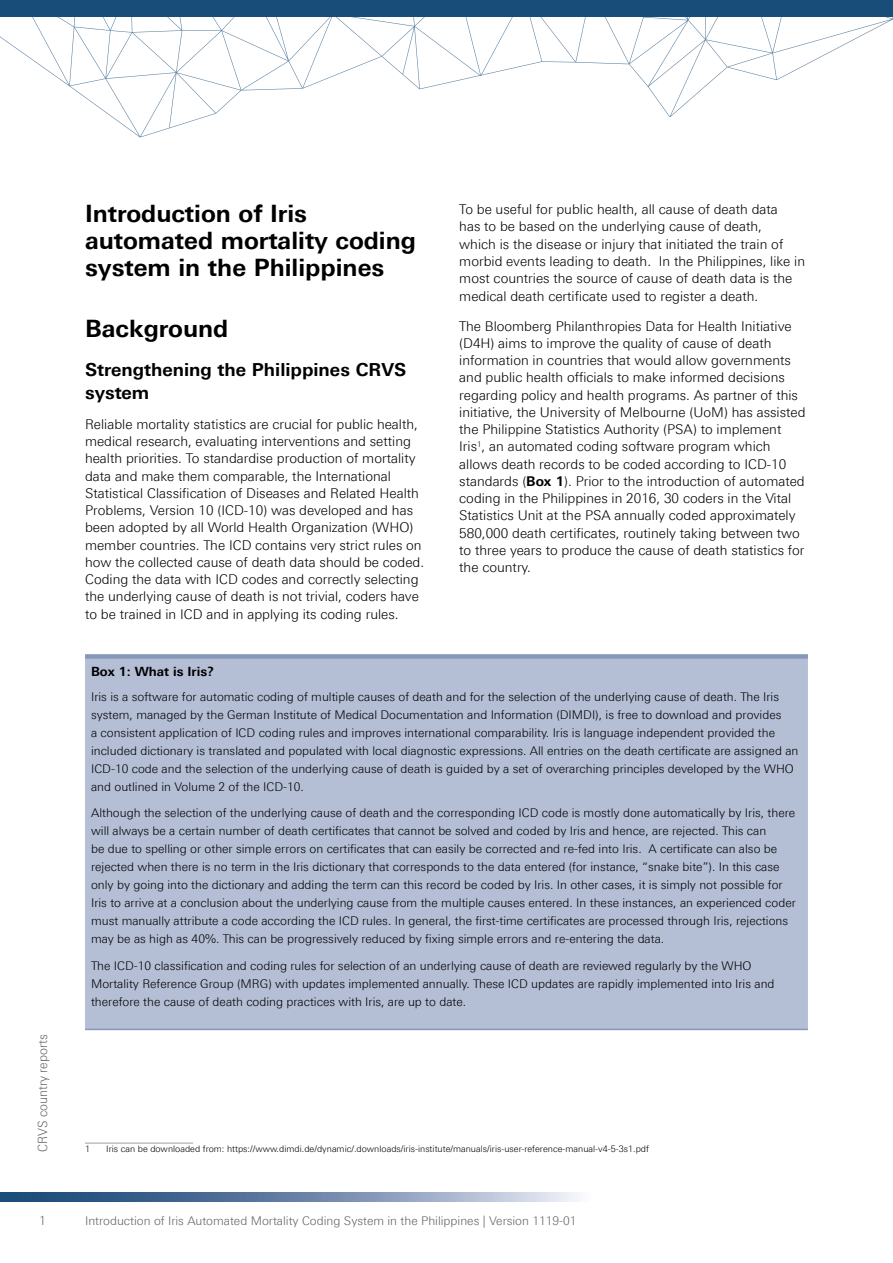
<style>
.page{position:relative;width:893px;height:1263px;background:#fff}
.page>*{position:absolute;margin:0;border:0;box-sizing:border-box;transform-origin:0 0}
.t1{font:700 24px/27px "Linotype Univers 630";color:#000}
.t2{font:700 18px/22.5px "Linotype Univers 630";color:#000}
.t3{font:300 13.5px/17.2px "Linotype Univers 330";color:#000}
.t4{font:300 12.75px "Linotype Univers 330";color:#646363;scale:.95 1}
.t5{font:700 12.75px "Linotype Univers 630";color:#000}
.t6{font:300 12px/18px "Linotype Univers 330";color:#000}
.t7{font:300 12px "Linotype Univers 330";color:#646363}
.t8{font:300 9px "Linotype Univers 330";color:#000}
.s1{font-family:"Linotype Univers 630";font-weight:700}
</style>
<div class="page">
<svg style="left:0;top:17px;width:893px;height:120px"></svg>
<svg style="left:0;top:1193px;width:577px;height:8px;background:#6f89ab"></svg>
<div style="left:0;top:0;width:893px;height:17px;background:#184c79"></div>
<hr style="left:85px;top:1143px;width:108px;height:1px;background:#9d9d9c">
<div style="left:85px;top:659px;width:723px;height:370px;background:#b4bed5"></div>
<div style="left:85px;top:654px;width:723px;height:5px;background:#8698b9"></div>
<hr style="left:85px;top:1029px;width:723px;height:1px;background:#8698b9">
<h1 class="t1" style="left:85px;top:200px;width:333px">Introduction of Iris automated mortality coding system in the Philippines</h1>
<h1 class="t1" style="left:85px;top:315px;width:145px">Background</h1>
<h2 class="t2" style="left:85px;top:359px;width:323px">Strengthening the Philippines CRVS system</h2>
<p class="t3" style="left:85px;top:415px;width:341px">Reliable mortality statistics are crucial for public health, medical research, evaluating interventions and setting health priorities. To standardise production of mortality data and make them comparable, the International Statistical Classification of Diseases and Related Health Problems, Version 10 (ICD-10) was developed and has been adopted by all World Health Organization (WHO) member countries. The ICD contains very strict rules on how the collected cause of death data should be coded.<br>Coding the data with ICD codes and correctly selecting the underlying cause of death is not trivial, coders have to be trained in ICD and in applying its coding rules.</p>
<p class="t3" style="left:459px;top:201px;width:347px">To be useful for public health, all cause of death data<br>has to be based on the underlying cause of death,<br>which is the disease or injury that initiated the train of morbid events leading to death. In the Philippines, like in most countries the source of cause of death data is the medical death certificate used to register a death.</p>
<p class="t3" style="left:459px;top:317px;width:348px">The Bloomberg Philanthropies Data for Health Initiative (D4H) aims to improve the quality of cause of death information in countries that would allow governments and public health officials to make informed decisions regarding policy and health programs. As partner of this initiative, the University of Melbourne (UoM) has assisted the Philippine Statistics Authority (PSA) to implement Iris<sup>1</sup>, an automated coding software program which allows death records to be coded according to ICD-10 standards (<span class="s1">Box 1</span>). Prior to the introduction of automated coding in the Philippines in 2016, 30 coders in the Vital Statistics Unit at the PSA annually coded approximately 580,000 death certificates, routinely taking between two to three years to produce the cause of death statistics for the country.</p>
<p class="t4" style="left:35px;top:1152px;width:126px;rotate:-90deg">CRVS country reports</p>
<p class="t5" style="left:91px;top:664px;width:125px">Box 1: What is Iris?</p>
<p class="t6" style="left:91px;top:687px;width:709px">Iris is a software for automatic coding of multiple causes of death and for the selection of the underlying cause of death. The Iris system, managed by the German Institute of Medical Documentation and Information (DIMDI), is free to download and provides<br>a consistent application of ICD coding rules and improves international comparability. Iris is language independent provided the included dictionary is translated and populated with local diagnostic expressions. All entries on the death certificate are assigned an ICD-10 code and the selection of the underlying cause of death is guided by a set of overarching principles developed by the WHO and outlined in Volume 2 of the ICD-10.</p>
<p class="t6" style="left:91px;top:804px;width:706px">Although the selection of the underlying cause of death and the corresponding ICD code is mostly done automatically by Iris, there will always be a certain number of death certificates that cannot be solved and coded by Iris and hence, are rejected. This can<br>be due to spelling or other simple errors on certificates that can easily be corrected and re-fed into Iris. A certificate can also be rejected when there is no term in the Iris dictionary that corresponds to the data entered (for instance, “snake bite”). In this case only by going into the dictionary and adding the term can this record be coded by Iris. In other cases, it is simply not possible for Iris to arrive at a conclusion about the underlying cause from the multiple causes entered. In these instances, an experienced coder must manually attribute a code according the ICD rules. In general, the first-time certificates are processed through Iris, rejections may be as high as 40%. This can be progressively reduced by fixing simple errors and re-entering the data.</p>
<p class="t6" style="left:91px;top:956px;width:685px">The ICD-10 classification and coding rules for selection of an underlying cause of death are reviewed regularly by the WHO<br>Mortality Reference Group (MRG) with updates implemented annually. These ICD updates are rapidly implemented into Iris and therefore the cause of death coding practices with Iris, are up to date.</p>
<p class="t8" style="left:85px;top:1143px;width:7px">1</p>
<p class="t8" style="left:106px;top:1143px;width:544px">Iris can be downloaded from: https://www.dimdi.de/dynamic/.downloads/iris-institute/manuals/iris-user-reference-manual-v4-5-3s1.pdf</p>
<p class="t4" style="left:39px;top:1213px;width:9px">1</p>
<p class="t7" style="left:85px;top:1213px;width:493px">Introduction of Iris Automated Mortality Coding System in the Philippines | Version 1119-01</p>
</div>
